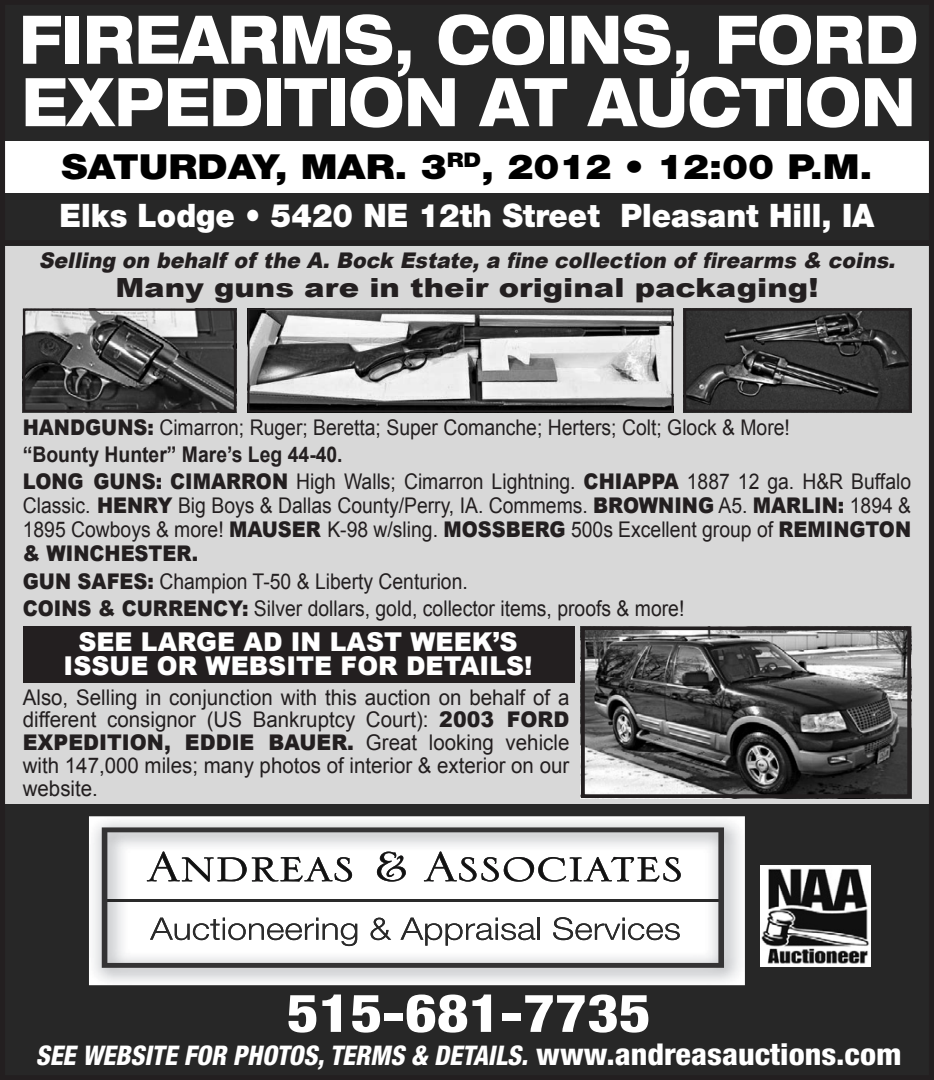
<style>
.page{position:relative;width:934px;height:1080px;background:#fff}
.page>*{position:absolute;margin:0;border:0;box-sizing:border-box;transform-origin:0 0}
.t1{font:800 expanded 67.25px/62.5px "Helvetica Neue";color:#fff;scale:.83 1}
.t2{font:800 condensed 52.75px "Helvetica Neue";color:#fff;scale:1.16 1}
.t3{font:900 34.5px "Helvetica Neue";color:#000;scale:1.13 1}
.t4{font:900 32.5px "Helvetica Neue";color:#fff;scale:.95 1}
.t5{font:italic 800 condensed 27px "Helvetica Neue";color:#fff;scale:.96 1}
.t6{font:900 26.5px "Arial";color:#231f20;scale:1.16 1}
.t7{font:900 26px/24px "Arial";color:#fff;text-align:center}
.t8{font:21.5px/27.5px "Arial";color:#231f20;scale:.9 1}
.t9{font:21.5px/22.8px "Arial";color:#231f20;text-align:justify;scale:.95 1}
.t10{font:italic 900 21.5px "Arial";color:#231f20;scale:.95 1}
.s1{font-weight:900}
.s2{font-weight:700}
.s3{font-style:normal;font-size:30px}
</style>
<div class="page">
<div style="left:0;top:0;width:934px;height:859px;background:#d8d8d8"></div>
<div style="left:0;top:804px;width:934px;height:274px;background:#272727"></div>
<img style="left:89px;top:816px;width:656px;height:169px">
<svg style="left:102px;top:827px;width:622px;height:141px;background:#d1d1d2"></svg>
<img style="left:760px;top:865px;width:110px;height:102px">
<div style="left:0;top:0;width:934px;height:246px;background:#272727"></div>
<div style="left:0;top:142px;width:934px;height:51px;background:#fff"></div>
<div style="left:0;top:240px;width:934px;height:5px;background:#231f20"></div>
<div style="left:0;top:0;width:934px;height:1080px;border:5px solid #231f20"></div>
<img style="left:687px;top:311px;width:221px;height:98px">
<div style="left:684px;top:308px;width:227px;height:104px;border:2px solid #231f20"></div>
<img style="left:251px;top:311px;width:419px;height:98px">
<div style="left:248px;top:308px;width:425px;height:104px;border:2px solid #231f20"></div>
<img style="left:26px;top:311px;width:207px;height:98px">
<div style="left:23px;top:308px;width:213px;height:104px;border:2px solid #231f20"></div>
<img style="left:586px;top:631px;width:320px;height:162px">
<div style="left:581px;top:626px;width:330px;height:172px;border:4px solid #231f20"></div>
<div style="left:23px;top:626px;width:551px;height:57px;background:#231f20"></div>
<h1 class="t1" style="left:19px;top:6px;width:1084px">FIREARMS, COINS, FORD<br>EXPEDITION AT AUCTION</h1>
<h3 class="t3" style="left:61px;top:146px;width:719px">saturday, Mar. 3<sup>rd</sup>, 2012 • 12:00 P.M.</h3>
<h3 class="t4" style="left:60px;top:196px;width:859px">Elks Lodge • 5420 NE 12th Street Pleasant Hill, IA</h3>
<p class="t10" style="left:39px;top:248px;width:907px">Selling on behalf of the A. Bock Estate, a fine collection of firearms &amp; coins.</p>
<p class="t6" style="left:115px;top:273px;width:608px">MANY GUNS ARE IN THEIR ORIGINAL PACKAGING!</p>
<p class="t8" style="left:23px;top:413px;width:988px"><span class="s1">HANDGUNS:</span> Cimarron; Ruger; Beretta; Super Comanche; Herters; Colt; Glock &amp; More!<br><span class="s2">“Bounty Hunter” Mare’s Leg 44-40.<br></span><span class="s1">LONG GUNS: CIMARRON</span> High Walls; Cimarron Lightning. <span class="s1">CHIAPPA</span> 1887 12 ga. H&amp;R Buffalo</p>
<p class="t8" style="left:23px;top:494px;width:988px;line-height:24px;text-align:justify">Classic. <span class="s1">HENRY</span> Big Boys &amp; Dallas County/Perry, IA. Commems. <span class="s1">BROWNING</span> A5. <span class="s1">MARLIN:</span> 1894 &amp; 1895 Cowboys &amp; more! <span class="s1">MAUSER</span> K-98 w/sling. <span class="s1">MOSSBERG</span> 500s Excellent group of <span class="s1">REMINGTON &amp; WINCHESTER.</span></p>
<p class="t8" style="left:23px;top:568px;width:736px"><span class="s1">GUN SAFES:</span> Champion T-50 &amp; Liberty Centurion.<br><span class="s1">COINS &amp; CURRENCY:</span> Silver dollars, gold, collector items, proofs &amp; more!</p>
<p class="t7" style="left:64px;top:630px;width:470px">SEE LARGE AD IN LAST WEEK’S<br>ISSUE OR WEBSITE FOR DETAILS!</p>
<p class="t9" style="left:23px;top:686px;width:577px">Also, Selling in conjunction with this auction on behalf of a different consignor (US Bankruptcy Court): <span class="s1">2003 FORD EXPEDITION, EDDIE BAUER.</span> Great looking vehicle with 147,000 miles; many photos of interior &amp; exterior on our website.</p>
<h2 class="t2" style="left:287px;top:980px;width:315px">515-681-7735</h2>
<p class="t5" style="left:36px;top:1039px;width:903px">SEE WEBSITE FOR PHOTOS,TERMS &amp; DETAILS. <span class="s3">w w w . a n d r e a s a u c t i o n s . c o m</span></p>
</div>
